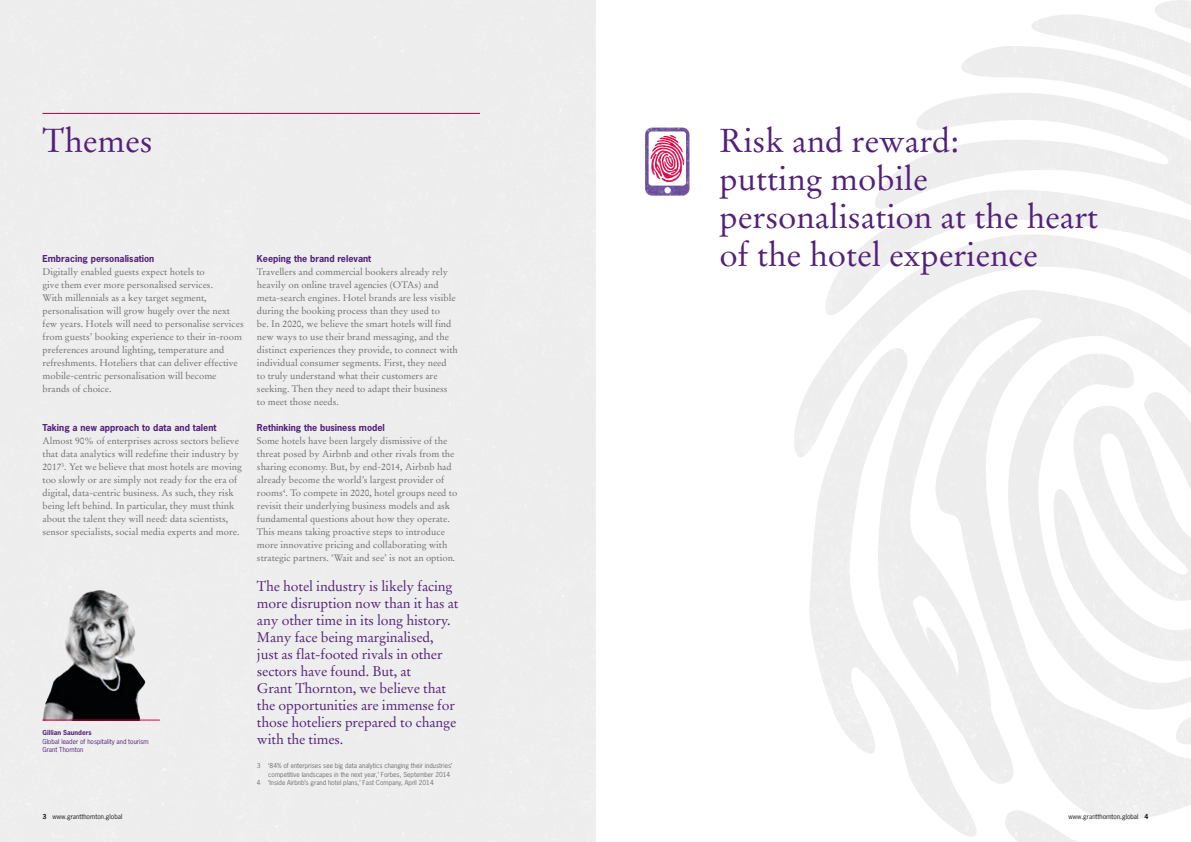
<style>
.page{position:relative;width:1191px;height:842px;background:#fff}
.page>*{position:absolute;margin:0;border:0;box-sizing:border-box;transform-origin:0 0}
.t1{font:33px/38px "Stempel Garamond";color:#522178}
.t2{font:14px/17px "Stempel Garamond";letter-spacing:-.01em;color:#522178}
.t3{font:9.5px/13px "Stempel Garamond";color:#70706f}
.t4{font:700 9px "News Gothic Std";color:#522178}
.t5{font:6.5px "News Gothic Std";color:#70706f}
.t6{font:6.5px "News Gothic Std";color:#1d1d1b}
.t7{font:6.5px/8.5px "News Gothic Std";color:#522178}
.t8{font:700 6.5px "News Gothic Std";color:#522178}
.s1{font-weight:700}
</style>
<div class="page">
<svg style="left:645px;top:128px;width:44px;height:68px"></svg>
<hr style="left:43px;top:113px;width:437px;height:1px;background:#a50344">
<img style="left:43px;top:587px;width:105px;height:133px">
<hr style="left:43px;top:720px;width:117px;height:1px;background:#db0143">
<h1 class="t1" style="left:43px;top:122px;width:111px">Themes</h1>
<h1 class="t1" style="left:719px;top:122px;width:380px">Risk and reward:<br>putting mobile personalisation at the heart of the hotel experience</h1>
<p class="t4" style="left:43px;top:253px;width:113px">Embracing personalisation</p>
<p class="t3" style="left:43px;top:265px;width:203px">Digitally enabled guests expect hotels to<br>give them ever more personalised services.<br>With millennials as a key target segment, personalisation will grow hugely over the next few years. Hotels will need to personalise services from guests’ booking experience to their in-room preferences around lighting, temperature and refreshments. Hoteliers that can deliver effective mobile-centric personalisation will become brands of choice.</p>
<p class="t4" style="left:43px;top:422px;width:175px">Taking a new approach to data and talent</p>
<p class="t3" style="left:43px;top:434px;width:201px">Almost 90% of enterprises across sectors believe that data analytics will redefine their industry by 2017<sup>3</sup>. Yet we believe that most hotels are moving too slowly or are simply not ready for the era of digital, data-centric business. As such, they risk being left behind. In particular, they must think about the talent they will need: data scientists, sensor specialists, social media experts and more.</p>
<p class="t4" style="left:257px;top:253px;width:116px">Keeping the brand relevant</p>
<p class="t3" style="left:257px;top:265px;width:202px">Travellers and commercial bookers already rely heavily on online travel agencies (OTAs) and meta-search engines. Hotel brands are less visible during the booking process than they used to<br>be. In 2020, we believe the smart hotels will find new ways to use their brand messaging, and the distinct experiences they provide, to connect with individual consumer segments. First, they need<br>to truly understand what their customers are seeking. Then they need to adapt their business to meet those needs.</p>
<p class="t4" style="left:257px;top:422px;width:129px">Rethinking the business model</p>
<p class="t3" style="left:257px;top:434px;width:202px">Some hotels have been largely dismissive of the threat posed by Airbnb and other rivals from the sharing economy. But, by end-2014, Airbnb had already become the world’s largest provider of rooms<sup>4</sup>. To compete in 2020, hotel groups need to revisit their underlying business models and ask fundamental questions about how they operate.<br>This means taking proactive steps to introduce more innovative pricing and collaborating with strategic partners. ‘Wait and see’ is not an option.</p>
<p class="t2" style="left:257px;top:578px;width:203px">The hotel industry is likely facing more disruption now than it has at any other time in its long history.<br>Many face being marginalised,<br>just as flat-footed rivals in other sectors have found. But, at<br>Grant Thornton, we believe that the opportunities are immense for those hoteliers prepared to change with the times.</p>
<p class="t8" style="left:43px;top:728px;width:51px">Gillian Saunders</p>
<p class="t7" style="left:43px;top:737px;width:108px">Global leader of hospitality and tourism<br>Grant Thornton</p>
<p class="t5" style="left:257px;top:762px;width:197px">3 ‘84% of enterprises see big data analytics changing their industries’</p>
<p class="t5" style="left:268px;top:770px;width:184px">competitive landscapes in the next year,’ Forbes, September 2014</p>
<p class="t5" style="left:257px;top:779px;width:178px">4 ‘Inside Airbnb’s grand hotel plans,’ Fast Company, April 2014</p>
<p class="t6" style="left:43px;top:812px;width:81px"><span class="s1">3</span> www.grantthornton.global</p>
<p class="t6" style="left:1068px;top:812px;width:81px">www.grantthornton.global <span class="s1">4</span></p>
</div>
